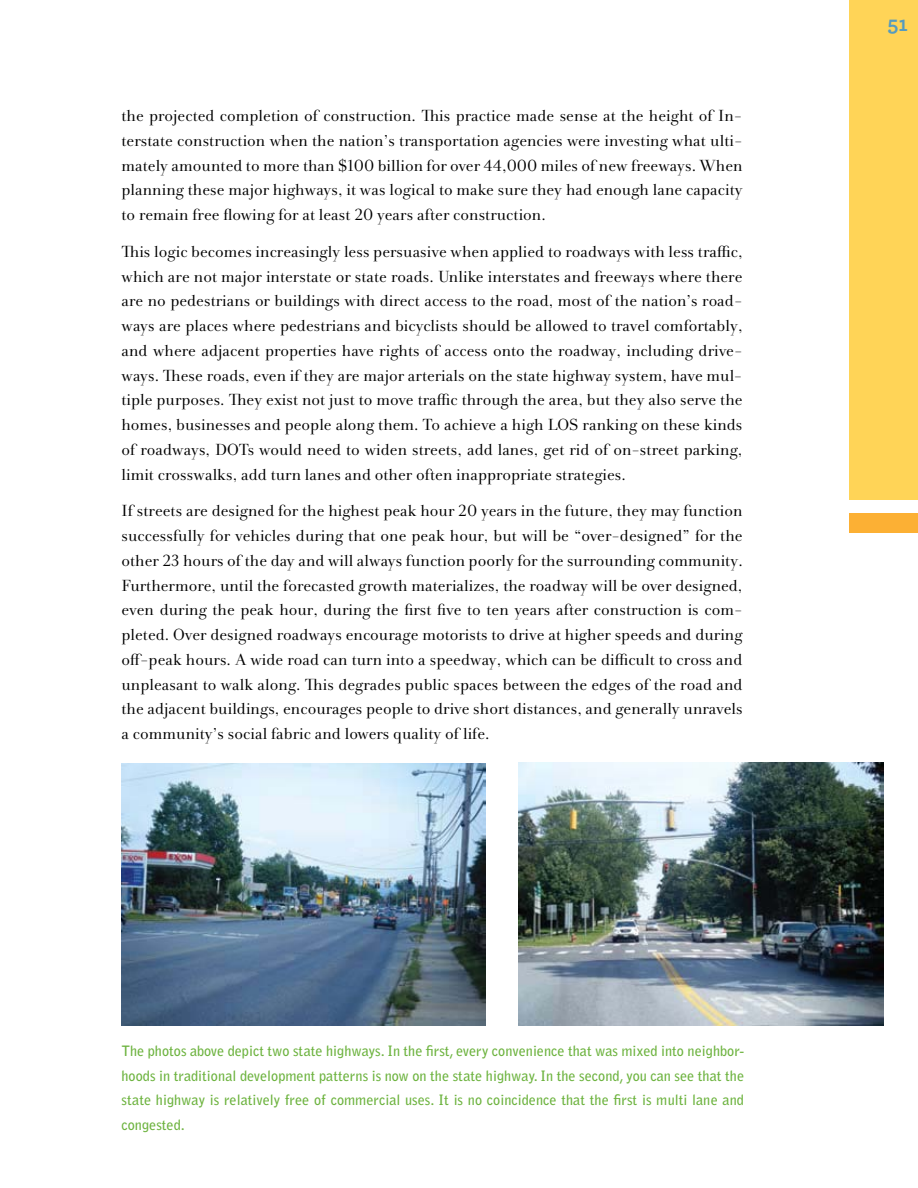
<style>
.page{position:relative;width:918px;height:1188px;background:#fff}
.page>*{position:absolute;margin:0;border:0;box-sizing:border-box;transform-origin:0 0}
.t1{font:700 21.6px "Archer";color:#569bbe}
.t2{font:16.5px/24.8px "Andrade Pro";color:#000;text-align:justify}
.t3{font:700 14.25px/24.8px "Bell Gothic Std";color:#6db33f;text-align:justify}
</style>
<div class="page">
<div style="left:849px;top:0;width:69px;height:500px;background:#ffd457"></div>
<div style="left:849px;top:513px;width:69px;height:20px;background:#fcb034"></div>
<img style="left:122px;top:763px;width:364px;height:263px">
<img style="left:519px;top:762px;width:364px;height:264px">
<p class="t2" style="left:122px;top:105px;width:623px">the projected completion of construction. !is practice made sense at the height of In&shy;terstate construction when the nation’s transportation agencies were investing what ulti&shy;mately amounted to more than $100 billion for over 44,000 miles of new freeways. When planning these major highways, it was logical to make sure they had enough lane capacity to remain free flowing for at least 20 years after construction.</p>
<p class="t2" style="left:122px;top:241px;width:623px">!is logic becomes increasingly less persuasive when applied to roadways with less traffic, which are not major interstate or state roads. Unlike interstates and freeways where there are no pedestrians or buildings with direct access to the road, most of the nation’s road&shy;ways are places where pedestrians and bicyclists should be allowed to travel comfortably, and where adjacent properties have rights of access onto the roadway, including drive&shy;ways. !ese roads, even if they are major arterials on the state highway system, have mul&shy;tiple purposes. !ey exist not just to move traffic through the area, but they also serve the homes, businesses and people along them. To achieve a high LOS ranking on these kinds of roadways, DOTs would need to widen streets, add lanes, get rid of on-street parking, limit crosswalks, add turn lanes and other often inappropriate strategies.</p>
<p class="t2" style="left:122px;top:501px;width:623px">If streets are designed for the highest peak hour 20 years in the future, they may function successfully for vehicles during that one peak hour, but will be “over-designed” for the other 23 hours of the day and will always function poorly for the surrounding community.<br>Furthermore, until the forecasted growth materializes, the roadway will be over designed, even during the peak hour, during the first five to ten years after construction is com&shy;pleted. Over designed roadways encourage motorists to drive at higher speeds and during off-peak hours. A wide road can turn into a speedway, which can be difficult to cross and unpleasant to walk along. !is degrades public spaces between the edges of the road and the adjacent buildings, encourages people to drive short distances, and generally unravels a community’s social fabric and lowers quality of life.</p>
<p class="t3" style="left:122px;top:1038px;width:624px">The photos above depict two state highways. In the first, every convenience that was mixed into neighbor&shy;hoods in traditional development patterns is now on the state highway. In the second, you can see that the state highway is relatively free of commercial uses. It is no coincidence that the first is multi lane and congested.</p>
<h1 class="t1" style="left:887px;top:7px;width:22px">51</h1>
</div>
